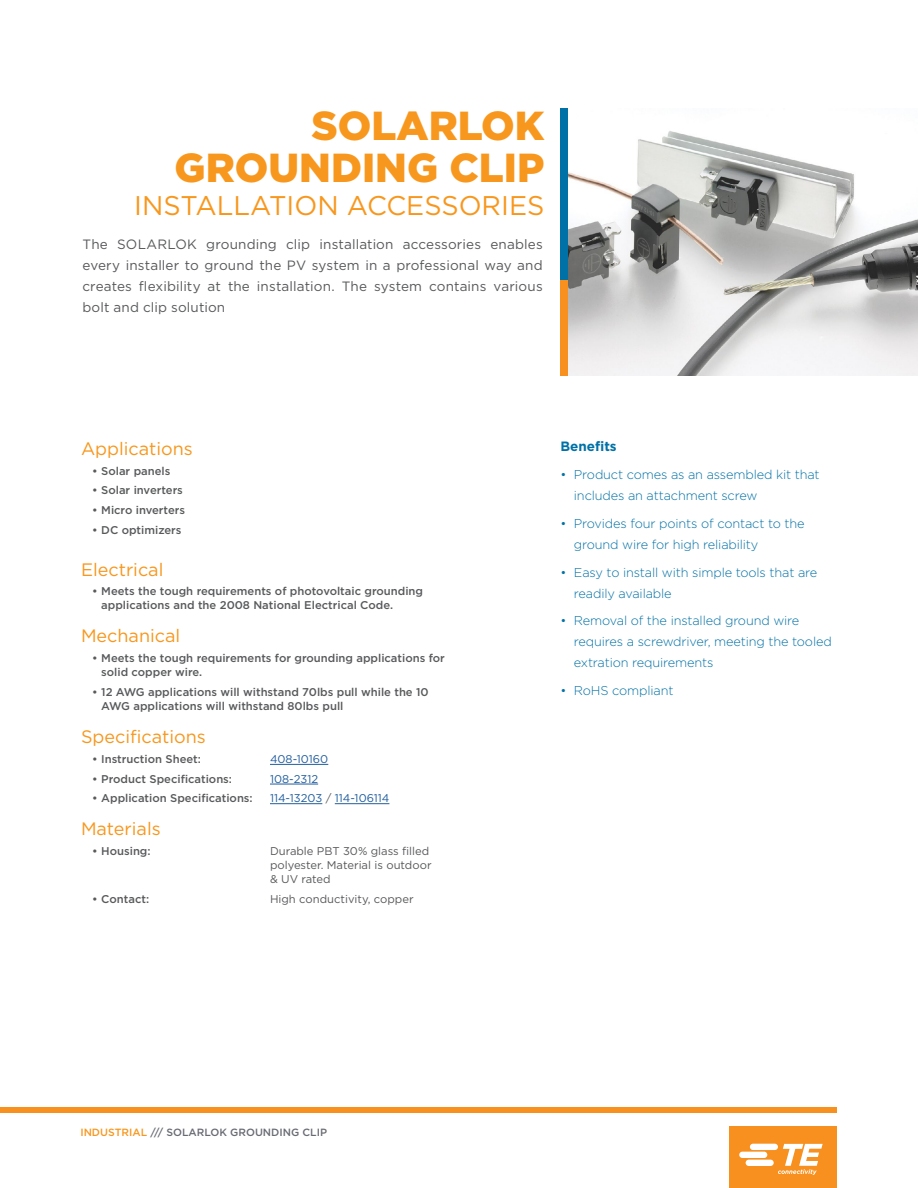
<style>
.page{position:relative;width:918px;height:1188px;background:#fff}
.page>*{position:absolute;margin:0;border:0;box-sizing:border-box;transform-origin:0 0}
.Orange_BODY_HEADINGS{font:900 40.5px/42px "Gotham";color:#f8971d;text-align:right}
.Orange_BODY_HEADINGS-2{font:27px "Gotham";color:#f8971d}
.Orange_BODY_HEADINGS-3{font:18px "Gotham";color:#f8971d}
.TEXT_UNDER_BLUE_HEAD{font:13.5px/21px "Gotham";letter-spacing:.01em;color:#58595b;text-align:justify}
.KEY_FEATURE__TITLE{font:700 13.5px "Gotham";color:#0071a6}
.t1{font:300 12.75px/21px "Gotham";letter-spacing:-.01em;color:#0071a6}
.t2{font:500 11.25px/14.2px "Gotham";color:#58595b}
.t3{font:11.25px/14.2px "Gotham";color:#58595b}
.t4{font:11.25px "Gotham";color:#215e9e}
.B_Footer_Info{font:500 10.5px "Gotham";color:#696b73}
.s1{color:#58595b}
.s2{color:#f8971d}
</style>
<div class="page">
<div style="left:0;top:1107px;width:837px;height:6px;background:#f7901e"></div>
<div style="left:729px;top:1126px;width:108px;height:62px;background:#f7901e"></div>
<svg style="left:739px;top:1144px;width:84px;height:31px"></svg>
<img style="left:568px;top:131px;width:350px;height:244px">
<div style="left:560px;top:280px;width:8px;height:96px;background:#f7901e"></div>
<div style="left:560px;top:108px;width:8px;height:172px;background:#0071a6"></div>
<hr style="left:270px;top:764px;width:58px;height:1px;background:#215e9e">
<hr style="left:270px;top:784px;width:48px;height:1px;background:#215e9e">
<hr style="left:270px;top:803px;width:52px;height:1px;background:#215e9e">
<hr style="left:335px;top:803px;width:54px;height:1px;background:#215e9e">
<p class="Orange_BODY_HEADINGS" style="left:175px;top:105px;width:371px">SOLARLOK<br>GROUNDING CLIP</p>
<p class="Orange_BODY_HEADINGS-2" style="left:134px;top:188px;width:412px">INSTALLATION ACCESSORIES</p>
<p class="TEXT_UNDER_BLUE_HEAD" style="left:82px;top:233px;width:462px">The SOLARLOK grounding clip installation accessories enables every installer to ground the PV system in a professional way and creates flexibility at the installation. The system contains various bolt and clip solution</p>
<p class="Orange_BODY_HEADINGS-3" style="left:81px;top:437px;width:113px">Applications</p>
<p class="t2" style="left:92px;top:463px;width:80px">• Solar panels</p>
<p class="t2" style="left:92px;top:483px;width:92px">• Solar inverters</p>
<p class="t2" style="left:92px;top:503px;width:94px">• Micro inverters</p>
<p class="t2" style="left:92px;top:523px;width:91px">• DC optimizers</p>
<p class="Orange_BODY_HEADINGS-3" style="left:81px;top:558px;width:84px">Electrical</p>
<p class="t2" style="left:101px;top:584px;width:323px;text-indent:-9px">• Meets the tough requirements of photovoltaic grounding applications and the 2008 National Electrical Code.</p>
<p class="Orange_BODY_HEADINGS-3" style="left:81px;top:625px;width:101px">Mechanical</p>
<p class="t2" style="left:101px;top:651px;width:345px;text-indent:-9px">• Meets the tough requirements for grounding applications for solid copper wire.</p>
<p class="t2" style="left:101px;top:685px;width:329px;text-indent:-9px">• 12 AWG applications will withstand 70lbs pull while the 10<br>AWG applications will withstand 80lbs pull</p>
<p class="Orange_BODY_HEADINGS-3" style="left:81px;top:725px;width:126px">Specifications</p>
<p class="t2" style="left:92px;top:752px;width:110px">• Instruction Sheet:</p>
<p class="t4" style="left:270px;top:752px;width:60px">408-10160</p>
<p class="t2" style="left:92px;top:771px;width:141px">• Product Specifications:</p>
<p class="t4" style="left:270px;top:771px;width:50px">108-2312</p>
<p class="t2" style="left:92px;top:791px;width:162px">• Application Specifications:</p>
<p class="t4" style="left:270px;top:791px;width:121px">114-13203 <span class="s1">/</span> 114-106114</p>
<p class="Orange_BODY_HEADINGS-3" style="left:81px;top:817px;width:81px">Materials</p>
<p class="t2" style="left:92px;top:844px;width:60px">• Housing:</p>
<p class="t3" style="left:270px;top:844px;width:163px">Durable PBT 30% glass filled polyester. Material is outdoor &amp; UV rated</p>
<p class="t2" style="left:92px;top:892px;width:58px">• Contact:</p>
<p class="t3" style="left:270px;top:892px;width:145px">High conductivity, copper</p>
<p class="KEY_FEATURE__TITLE" style="left:560px;top:438px;width:58px">Benefits</p>
<p class="t1" style="left:574px;top:464px;width:247px;text-indent:-14px">• Product comes as an assembled kit that includes an attachment screw</p>
<p class="t1" style="left:574px;top:513px;width:232px;text-indent:-14px">• Provides four points of contact to the ground wire for high reliability</p>
<p class="t1" style="left:574px;top:561px;width:245px;text-indent:-14px">• Easy to install with simple tools that are readily available</p>
<p class="t1" style="left:574px;top:610px;width:259px;text-indent:-14px">• Removal of the installed ground wire requires a screwdriver, meeting the tooled extration requirements</p>
<p class="t1" style="left:560px;top:680px;width:115px">• RoHS compliant</p>
<p class="B_Footer_Info" style="left:80px;top:1126px;width:248px"><span class="s2">INDUSTRIAL</span> /// SOLARLOK GROUNDING CLIP</p>
</div>
